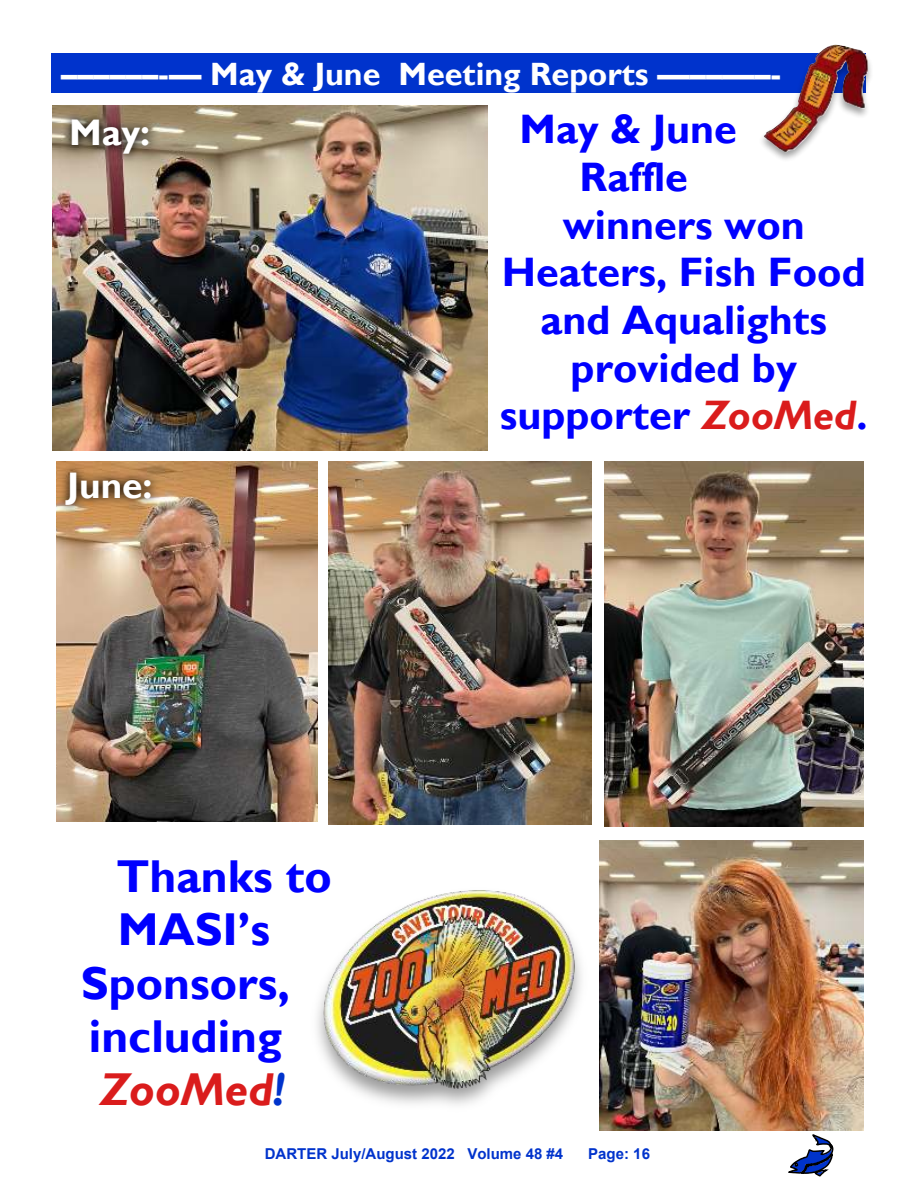
<style>
.page{position:relative;width:918px;height:1188px;background:#fff}
.page>*{position:absolute;margin:0;border:0;box-sizing:border-box;transform-origin:0 0}
.t1{font:700 46.05px "Gill Sans";color:#00f}
.t2{font:italic 700 46.05px "Gill Sans";color:#da1c1c}
.t3{font:700 41.1px "Gill Sans";color:#00f}
.t4{font:700 36.9px "Gill Sans";color:#fff}
.t5{font:700 32.25px "Gill Sans";color:#fff}
.t6{font:700 15px "Arial";color:#03c}
.s1{font-style:italic;color:#da1c1c}
.s2{color:#03c}
</style>
<div class="page">
<svg style="left:788px;top:1134px;width:46px;height:43px"></svg>
<div style="left:52px;top:53px;width:814px;height:40px;background:#03c"></div>
<img style="left:317px;top:946px;width:265px;height:159px">
<img style="left:324px;top:890px;width:250px;height:199px">
<img style="left:53px;top:106px;width:434px;height:345px">
<img style="left:329px;top:461px;width:263px;height:364px">
<img style="left:605px;top:462px;width:258px;height:364px">
<img style="left:600px;top:840px;width:263px;height:291px">
<img style="left:56px;top:461px;width:262px;height:360px">
<img style="left:52px;top:447px;width:130px;height:72px">
<img style="left:52px;top:105px;width:127px;height:62px">
<img style="left:762px;top:44px;width:109px;height:116px">
<img style="left:763px;top:45px;width:105px;height:108px">
<p class="t5" style="left:61px;top:63px;width:721px">––––––-— May &amp; June Meeting Reports —––—–-</p>
<p class="t3" style="left:520px;top:115px;width:219px">May &amp; June</p>
<p class="t3" style="left:580px;top:163px;width:110px">Raffle</p>
<p class="t3" style="left:563px;top:210px;width:244px">winners won</p>
<p class="t3" style="left:502px;top:258px;width:365px">Heaters, Fish Food</p>
<p class="t3" style="left:541px;top:306px;width:288px">and Aqualights</p>
<p class="t3" style="left:571px;top:353px;width:228px">provided by</p>
<p class="t3" style="left:500px;top:401px;width:369px">supporter <span class="s1">ZooMed</span>.</p>
<p class="t4" style="left:69px;top:120px;width:83px">May:</p>
<p class="t4" style="left:67px;top:472px;width:87px">June:</p>
<p class="t1" style="left:116px;top:860px;width:217px">Thanks to</p>
<p class="t1" style="left:118px;top:913px;width:154px">MASI’s</p>
<p class="t1" style="left:81px;top:967px;width:210px">Sponsors,</p>
<p class="t1" style="left:89px;top:1020px;width:195px">including</p>
<p class="t2" style="left:100px;top:1073px;width:187px">ZooMed<span class="s2">!</span></p>
<p class="t6" style="left:265px;top:1148px;width:300px">DARTER July/August 2022 Volume 48 #4</p>
<p class="t6" style="left:588px;top:1148px;width:63px">Page: 16</p>
</div>
